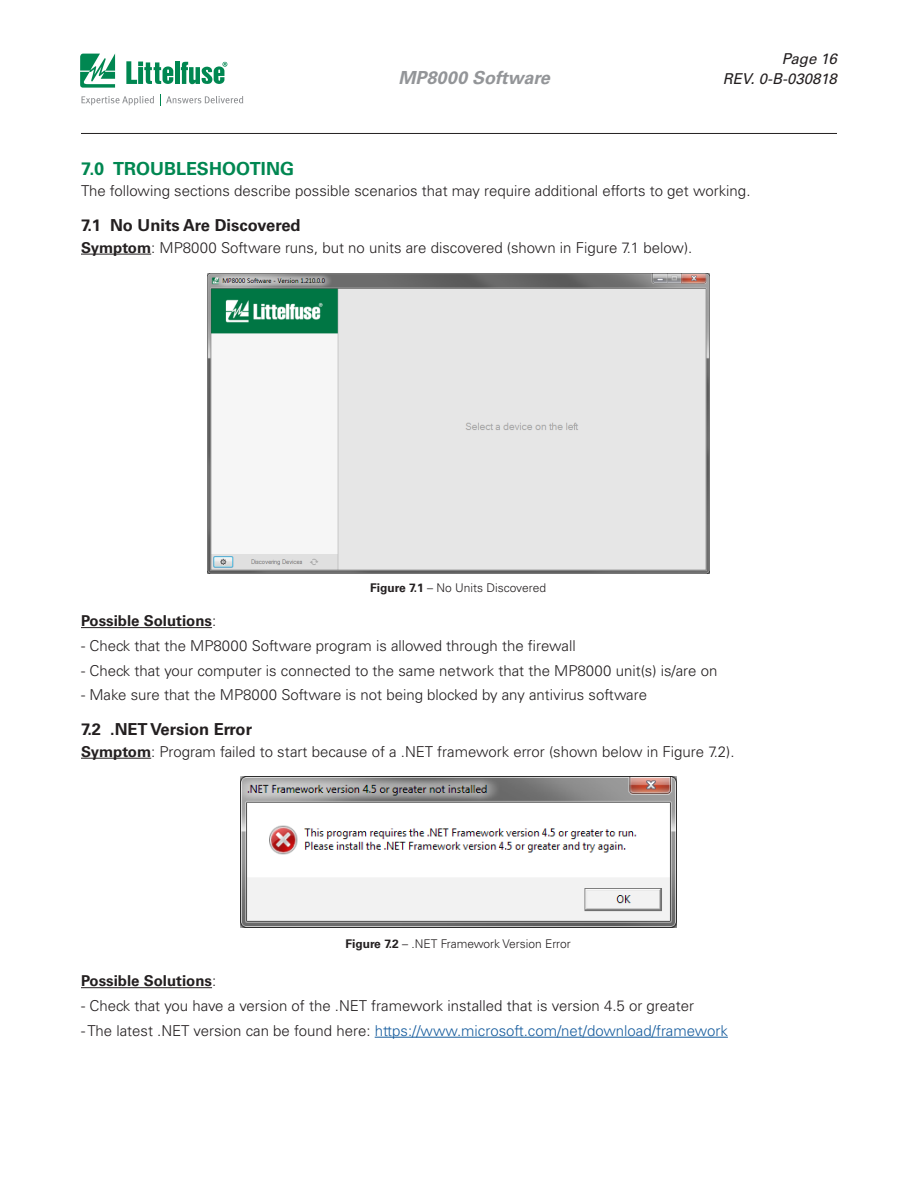
<style>
.page{position:relative;width:918px;height:1188px;background:#fff}
.page>*{position:absolute;margin:0;border:0;box-sizing:border-box;transform-origin:0 0}
.Body{font:700 18px "Univers LT Std";color:#008751}
.t1{font:italic 700 18px "Univers LT Std";color:#939598}
.Subhead{font:700 16.5px "Univers LT Std";color:#231f20}
.Body-2{font:300 15px "Univers LT Std";color:#231f20}
.Body-3{font:300 15px "Univers LT Std";color:#175d9e}
.Body-4{font:700 15px "Univers LT Std";color:#231f20}
.t2{font:italic 15px "Univers LT Std";color:#231f20}
.Body-5{font:300 12px "Univers LT Std";color:#231f20}
.s1{font-weight:700}
.s2{font-weight:300}
.s3{color:#231f20}
</style>
<div class="page">
<hr style="left:81px;top:133px;width:756px;height:1px;background:#231f20">
<svg style="left:80px;top:54px;width:35px;height:34px"></svg>
<hr style="left:175px;top:62px;width:4px;height:22px;background:#008751">
<svg style="left:180px;top:62px;width:47px;height:22px"></svg>
<svg style="left:126px;top:61px;width:47px;height:23px"></svg>
<svg style="left:82px;top:96px;width:72px;height:9px"></svg>
<svg style="left:160px;top:94px;width:83px;height:12px"></svg>
<hr style="left:81px;top:254px;width:70px;height:1px;background:#231f20">
<hr style="left:81px;top:627px;width:131px;height:1px;background:#231f20">
<hr style="left:81px;top:758px;width:70px;height:1px;background:#231f20">
<hr style="left:81px;top:987px;width:131px;height:1px;background:#231f20">
<hr style="left:375px;top:1037px;width:353px;height:1px;background:#175d9e">
<img style="left:207px;top:273px;width:502px;height:300px">
<img style="left:240px;top:777px;width:437px;height:150px">
<p class="t2" style="left:782px;top:50px;width:57px">Page 16</p>
<p class="t1" style="left:398px;top:67px;width:153px">MP8000 Software</p>
<p class="t2" style="left:723px;top:70px;width:116px">REV. 0-B-030818</p>
<p class="Body" style="left:81px;top:158px;width:215px">7.0 TROUBLESHOOTING</p>
<p class="Body-2" style="left:81px;top:182px;width:671px">The following sections describe possible scenarios that may require additional efforts to get working.</p>
<p class="Subhead" style="left:81px;top:216px;width:221px">7.1 No Units Are Discovered</p>
<p class="Body-2" style="left:81px;top:238px;width:613px"><span class="s1">Symptom</span>: MP8000 Software runs, but no units are discovered (shown in Figure 7.1 below).</p>
<p class="Body-5" style="left:370px;top:581px;width:177px"><span class="s1">Figure 7.1</span> – No Units Discovered</p>
<p class="Body-4" style="left:81px;top:612px;width:137px">Possible Solutions<span class="s2">:</span></p>
<p class="Body-2" style="left:81px;top:637px;width:496px">- Check that the MP8000 Software program is allowed through the firewall</p>
<p class="Body-2" style="left:81px;top:661px;width:638px">- Check that your computer is connected to the same network that the MP8000 unit(s) is/are on</p>
<p class="Body-2" style="left:81px;top:686px;width:568px">- Make sure that the MP8000 Software is not being blocked by any antivirus software</p>
<p class="Subhead" style="left:81px;top:720px;width:173px">7.2 .NET Version Error</p>
<p class="Body-2" style="left:81px;top:742px;width:655px"><span class="s1">Symptom</span>: Program failed to start because of a .NET framework error (shown below in Figure 7.2).</p>
<p class="Body-5" style="left:345px;top:936px;width:227px"><span class="s1">Figure 7.2</span> – .NET Framework Version Error</p>
<p class="Body-4" style="left:81px;top:972px;width:137px">Possible Solutions<span class="s2">:</span></p>
<p class="Body-2" style="left:81px;top:997px;width:615px">- Check that you have a version of the .NET framework installed that is version 4.5 or greater</p>
<p class="Body-3" style="left:81px;top:1021px;width:648px"><span class="s3">- The latest .NET version can be found here:</span> https://www.microsoft.com/net/download/framework</p>
</div>
